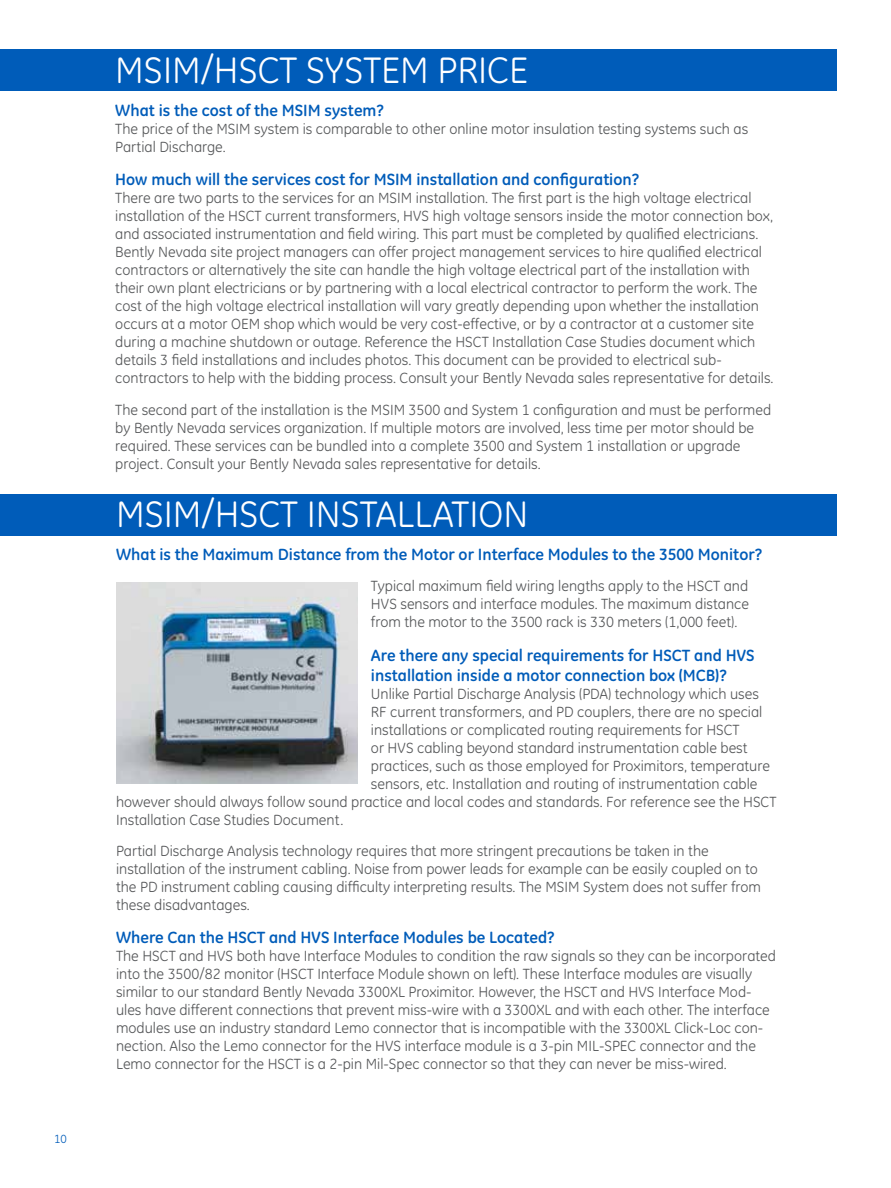
<style>
.page{position:relative;width:891px;height:1188px;background:#fff}
.page>*{position:absolute;margin:0;border:0;box-sizing:border-box;transform-origin:0 0}
.t1{font:37.5px "GE Inspira";color:#fff}
.t2{font:700 16.5px/19.8px "GE Inspira";color:#005cb9}
.t3{font:15px/18px "GE Inspira";color:#555759}
.t4{font:12px "GE Inspira";color:#005cb9}
</style>
<div class="page">
<div style="left:0;top:49px;width:837px;height:41px;background:#005cb9"></div>
<div style="left:0;top:494px;width:837px;height:41px;background:#005cb9"></div>
<img style="left:116px;top:582px;width:241px;height:202px">
<p class="t4" style="left:54px;top:1132px;width:14px">10</p>
<h1 class="t1" style="left:115px;top:48px;width:409px">MSIM/HSCT SYSTEM PRICE</h1>
<p class="t2" style="left:115px;top:100px;width:270px">What is the cost of the MSIM system?</p>
<p class="t3" style="left:115px;top:120px;width:634px">The price of the MSIM system is comparable to other online motor insulation testing systems such as<br>Partial Discharge.</p>
<p class="t2" style="left:115px;top:169px;width:525px">How much will the services cost for MSIM installation and configuration?</p>
<p class="t3" style="left:115px;top:189px;width:660px">There are two parts to the services for an MSIM installation. The first part is the high voltage electrical installation of the HSCT current transformers, HVS high voltage sensors inside the motor connection box, and associated instrumentation and field wiring. This part must be completed by qualified electricians.<br>Bently Nevada site project managers can offer project management services to hire qualified electrical contractors or alternatively the site can handle the high voltage electrical part of the installation with their own plant electricians or by partnering with a local electrical contractor to perform the work. The cost of the high voltage electrical installation will vary greatly depending upon whether the installation occurs at a motor OEM shop which would be very cost-effective, or by a contractor at a customer site during a machine shutdown or outage. Reference the HSCT Installation Case Studies document which details 3 field installations and includes photos. This document can be provided to electrical sub&shy;contractors to help with the bidding process. Consult your Bently Nevada sales representative for details.</p>
<p class="t3" style="left:115px;top:401px;width:657px">The second part of the installation is the MSIM 3500 and System 1 configuration and must be performed by Bently Nevada services organization. If multiple motors are involved, less time per motor should be required. These services can be bundled into a complete 3500 and System 1 installation or upgrade project. Consult your Bently Nevada sales representative for details.</p>
<h1 class="t1" style="left:116px;top:492px;width:414px">MSIM/HSCT INSTALLATION</h1>
<p class="t2" style="left:116px;top:544px;width:648px">What is the Maximum Distance from the Motor or Interface Modules to the 3500 Monitor?</p>
<p class="t3" style="left:371px;top:577px;width:380px;text-align:justify">Typical maximum field wiring lengths apply to the HSCT and HVS sensors and interface modules. The maximum distance from the motor to the 3500 rack is 330 meters (1,000 feet).</p>
<p class="t2" style="left:371px;top:645px;width:385px">Are there any special requirements for HSCT and HVS installation inside a motor connection box (MCB)?</p>
<p class="t3" style="left:371px;top:684px;width:390px">Unlike Partial Discharge Analysis (PDA) technology which uses</p>
<p class="t3" style="left:371px;top:702px;width:393px">RF current transformers, and PD couplers, there are no special</p>
<p class="t3" style="left:371px;top:720px;width:370px">installations or complicated routing requirements for HSCT</p>
<p class="t3" style="left:371px;top:738px;width:378px">or HVS cabling beyond standard instrumentation cable best</p>
<p class="t3" style="left:371px;top:756px;width:401px">practices, such as those employed for Proximitors, temperature</p>
<p class="t3" style="left:371px;top:774px;width:388px">sensors, etc. Installation and routing of instrumentation cable</p>
<p class="t3" style="left:116px;top:792px;width:662px">however should always follow sound practice and local codes and standards. For reference see the HSCT</p>
<p class="t3" style="left:116px;top:810px;width:229px">Installation Case Studies Document.</p>
<p class="t3" style="left:116px;top:842px;width:647px">Partial Discharge Analysis technology requires that more stringent precautions be taken in the installation of the instrument cabling. Noise from power leads for example can be easily coupled on to the PD instrument cabling causing difficulty interpreting results. The MSIM System does not suffer from these disadvantages.</p>
<p class="t2" style="left:116px;top:927px;width:440px">Where Can the HSCT and HVS Interface Modules be Located?</p>
<p class="t3" style="left:116px;top:947px;width:661px">The H SCT and HVS both have Interface Modules to condition the raw signals so they can be incorporated into the 3500/82 monitor (H SCT Interface Module shown on left). These Interface modules are visually similar to our standard Bently Nevada 3300XL Proximitor. H owever, the HSCT and HVS Interface Mod&shy;ules have different connections that prevent miss-wire with a 3300XL and with each other. The interface modules use an industry standard Lemo connector that is incompatible with the 3300XL Click-Loc con&shy;nection. Also the Lemo connector for the HVS interface module is a 3-pin MIL-SPEC connector and the Lemo connector for the H SCT is a 2-pin Mil-Spec connector so that they can never be miss-wired.</p>
</div>
